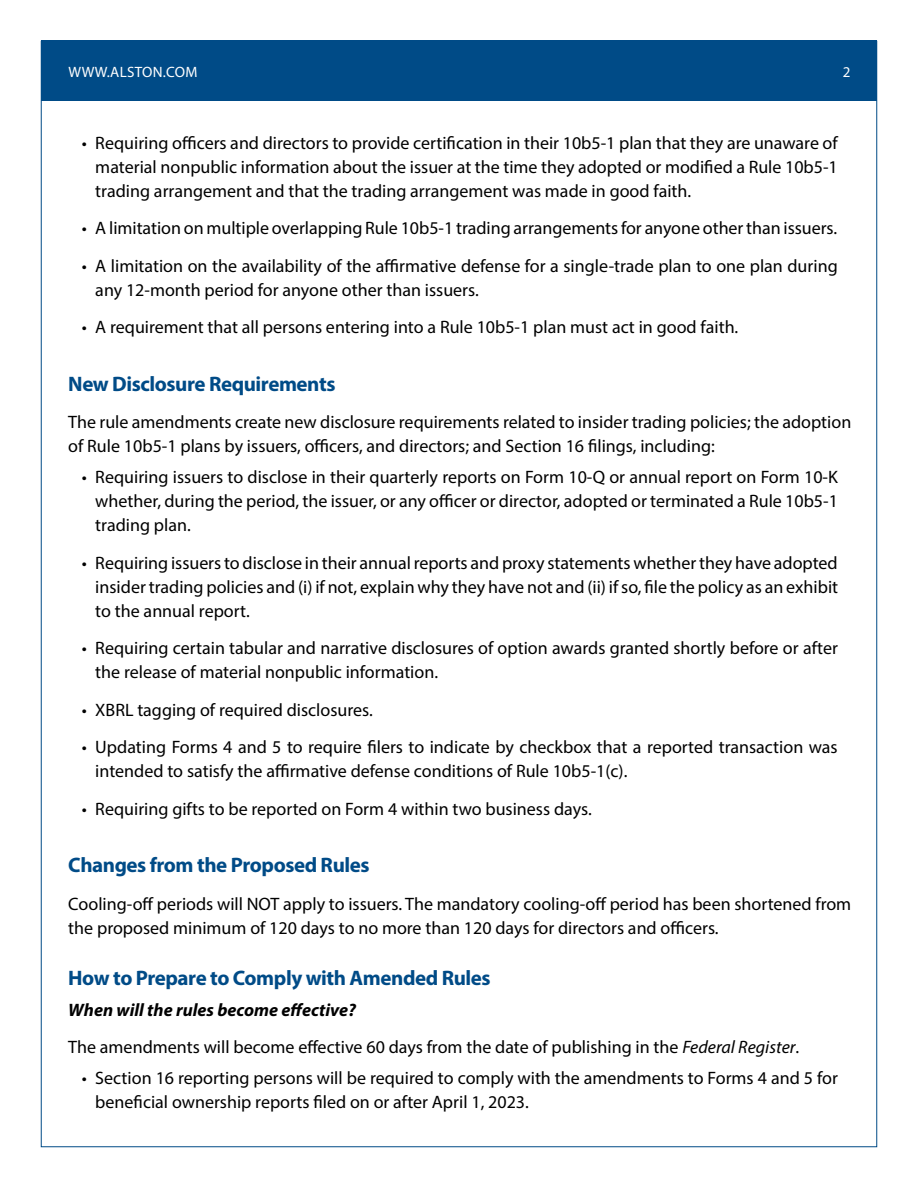
<style>
.page{position:relative;width:918px;height:1188px;background:#fff}
.page>*{position:absolute;margin:0;border:0;box-sizing:border-box;transform-origin:0 0}
.Head{font:700 21px "Myriad Pro";letter-spacing:-.02em;color:#004b87}
.Body_Text{font:18px/24px "Myriad Pro";color:#000}
.Subhead{font:italic 700 18px "Myriad Pro";color:#000}
.t1{font:15px "Myriad Pro";letter-spacing:.02em;color:#fff}
.s1{font-style:italic}
</style>
<div class="page">
<div style="left:41px;top:40px;width:835px;height:61px;background:#004b87"></div>
<p class="t1" style="left:68px;top:62px;width:130px">WWW.ALSTON.COM</p>
<p class="t1" style="left:843px;top:62px;width:9px">2</p>
<p class="Body_Text" style="left:95px;top:130px;width:744px;text-align:justify;text-indent:-14px">• Requiring officers and directors to provide certification in their 10b5-1 plan that they are unaware of material nonpublic information about the issuer at the time they adopted or modified a Rule 10b5-1 trading arrangement and that the trading arrangement was made in good faith.</p>
<p class="Body_Text" style="left:82px;top:216px;width:757px">• A limitation on multiple overlapping Rule 10b5-1 trading arrangements for anyone other than issuers.</p>
<p class="Body_Text" style="left:95px;top:253px;width:744px;text-indent:-14px">• A limitation on the availability of the affirmative defense for a single-trade plan to one plan during any 12-month period for anyone other than issuers.</p>
<p class="Body_Text" style="left:82px;top:315px;width:658px">• A requirement that all persons entering into a Rule 10b5-1 plan must act in good faith.</p>
<p class="Head" style="left:68px;top:370px;width:269px">New Disclosure Requirements</p>
<p class="Body_Text" style="left:68px;top:410px;width:785px">The rule amendments create new disclosure requirements related to insider trading policies; the adoption of Rule 10b5-1 plans by issuers, officers, and directors; and Section 16 filings, including:</p>
<p class="Body_Text" style="left:95px;top:465px;width:744px;text-align:justify;text-indent:-14px">• Requiring issuers to disclose in their quarterly reports on Form 10-Q or annual report on Form 10-K whether, during the period, the issuer, or any officer or director, adopted or terminated a Rule 10b5-1 trading plan.</p>
<p class="Body_Text" style="left:95px;top:550px;width:744px;text-align:justify;text-indent:-14px">• Requiring issuers to disclose in their annual reports and proxy statements whether they have adopted insider trading policies and (i) if not, explain why they have not and (ii) if so, file the policy as an exhibit to the annual report.</p>
<p class="Body_Text" style="left:95px;top:636px;width:744px;text-indent:-14px">• Requiring certain tabular and narrative disclosures of option awards granted shortly before or after the release of material nonpublic information.</p>
<p class="Body_Text" style="left:82px;top:697px;width:293px">• XBRL tagging of required disclosures.</p>
<p class="Body_Text" style="left:95px;top:735px;width:744px;text-indent:-14px">• Updating Forms 4 and 5 to require filers to indicate by checkbox that a reported transaction was intended to satisfy the affirmative defense conditions of Rule 10b5-1(c).</p>
<p class="Body_Text" style="left:82px;top:796px;width:511px">• Requiring gifts to be reported on Form 4 within two business days.</p>
<p class="Head" style="left:68px;top:851px;width:303px">Changes from the Proposed Rules</p>
<p class="Body_Text" style="left:68px;top:891px;width:785px">Cooling-off periods will NOT apply to issuers. The mandatory cooling-off period has been shortened from the proposed minimum of 120 days to no more than 120 days for directors and officers.</p>
<p class="Head" style="left:68px;top:964px;width:424px">How to Prepare to Comply with Amended Rules</p>
<p class="Subhead" style="left:68px;top:998px;width:289px">When will the rules become effective?</p>
<p class="Body_Text" style="left:68px;top:1035px;width:732px">The amendments will become effective 60 days from the date of publishing in the <span class="s1">Federal Register</span>.</p>
<p class="Body_Text" style="left:95px;top:1065px;width:744px;text-indent:-14px">• Section 16 reporting persons will be required to comply with the amendments to Forms 4 and 5 for beneficial ownership reports filed on or after April 1, 2023.</p>
</div>
